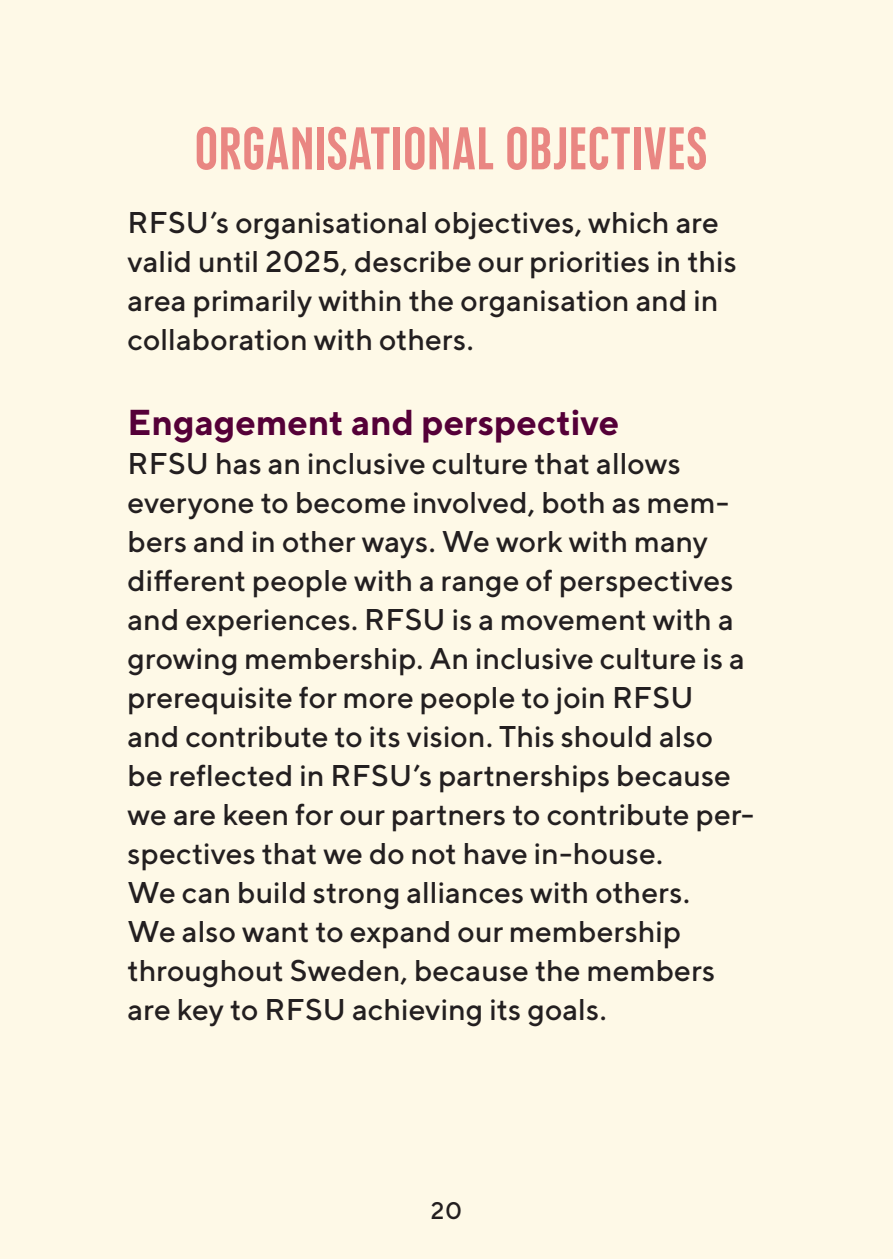
<style>
.page{position:relative;width:893px;height:1259px;background:#fef9e7}
.page>*{position:absolute;margin:0;border:0;box-sizing:border-box;transform-origin:0 0}
.rubbe{font:60px "RFSU Headline Small";letter-spacing:.005em;color:#e98682}
.bröd{font:700 36px "TT Norms";color:#550038}
.bröd-2{font:500 30px/39px "TT Norms";letter-spacing:.005em;color:#231f20}
.rubbe3{font:500 24px "TT Norms";color:#231f20}
</style>
<div class="page">
<p class="rubbe" style="left:194px;top:117px;width:514px">ORGANISATIONAL OBJECTIVES</p>
<p class="bröd-2" style="left:128px;top:202px;width:611px">RFSU’s organisational objectives, which are valid until 2025, describe our priorities in this area primarily within the organisation and in collaboration with others.</p>
<p class="bröd" style="left:128px;top:399px;width:493px">Engagement and perspective</p>
<p class="bröd-2" style="left:128px;top:443px;width:619px">RFSU has an inclusive culture that allows everyone to become involved, both as mem&shy;bers and in other ways. We work with many different people with a range of perspectives and experiences. RFSU is a movement with a growing membership. An inclusive culture is a prerequisite for more people to join RFSU</p>
<p class="bröd-2" style="left:128px;top:716px;width:587px">and contribute to its vision. This should also</p>
<p class="bröd-2" style="left:128px;top:755px;width:628px">be reflected in RFSU’s partnerships because we are keen for our partners to contribute per&shy;spectives that we do not have in-house.</p>
<p class="bröd-2" style="left:128px;top:872px;width:564px">We can build strong alliances with others.</p>
<p class="bröd-2" style="left:128px;top:911px;width:589px">We also want to expand our membership throughout Sweden, because the members</p>
<p class="bröd-2" style="left:128px;top:989px;width:481px">are key to RFSU achieving its goals.</p>
<p class="rubbe3" style="left:431px;top:1195px;width:33px">20</p>
</div>
